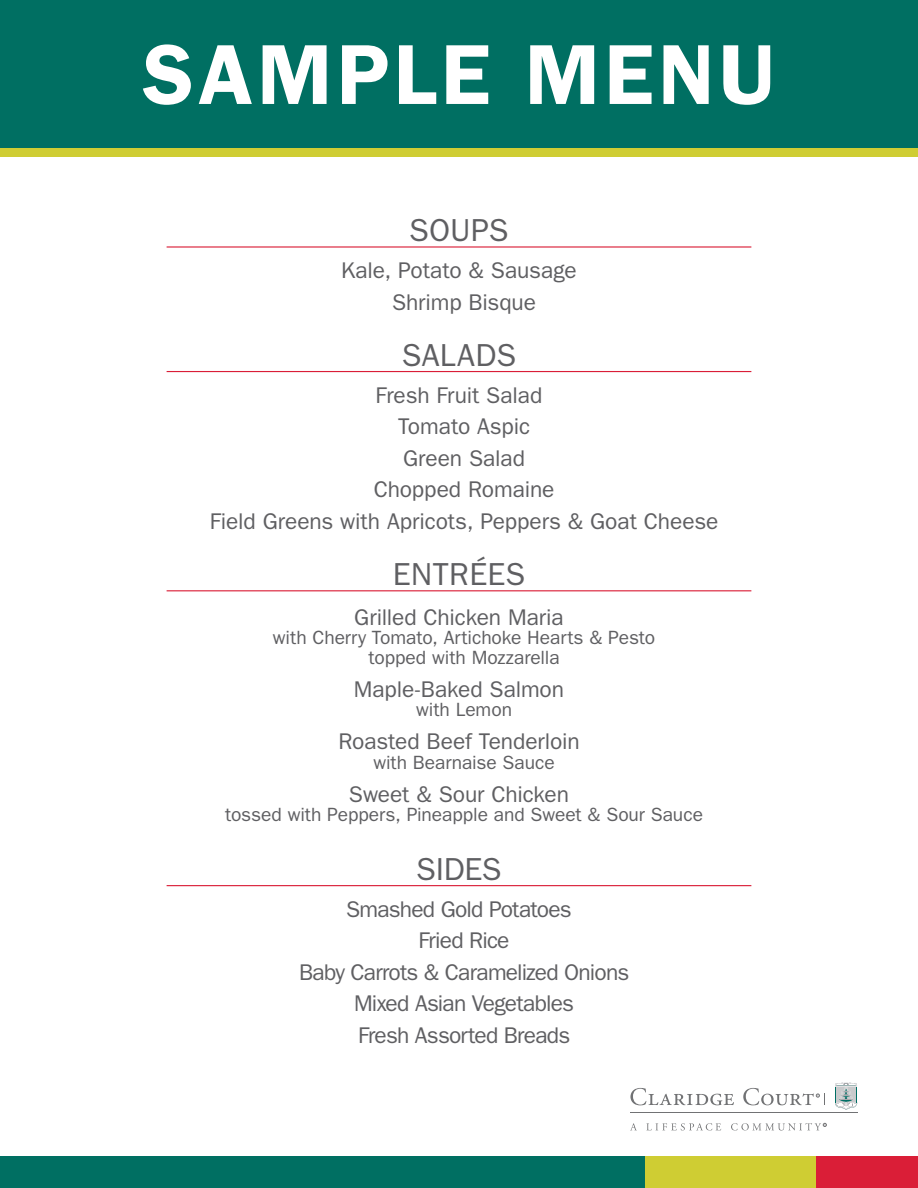
<style>
.page{position:relative;width:918px;height:1188px;background:#fff}
.page>*{position:absolute;margin:0;border:0;box-sizing:border-box;transform-origin:0 0}
.t1{font:600 85.5px "ITC Franklin Gothic Std";letter-spacing:.05em;color:#fff}
.t2{font:31.95px "ITC Franklin Gothic Std";letter-spacing:.005em;color:#5f5f62}
.Bullet{font:22.8px/31.5px "ITC Franklin Gothic Std";letter-spacing:-.01em;color:#5f5f62;text-align:center}
.Bullet-2{font:22.8px/31.5px "ITC Franklin Gothic Std";letter-spacing:-.035em;color:#5f5f62;text-align:center}
.Bullet-3{font:19.2px/19.5px "ITC Franklin Gothic Std";color:#5f5f62;text-align:center}
</style>
<div class="page">
<hr style="left:631px;top:1112px;width:227px;height:1px;background:#717274">
<svg style="left:630px;top:1088px;width:104px;height:17px"></svg>
<svg style="left:835px;top:1083px;width:22px;height:27px"></svg>
<svg style="left:743px;top:1088px;width:82px;height:17px"></svg>
<svg style="left:631px;top:1123px;width:5px;height:7px"></svg>
<svg style="left:646px;top:1123px;width:75px;height:7px"></svg>
<svg style="left:731px;top:1123px;width:96px;height:7px"></svg>
<div style="left:0;top:1156px;width:646px;height:32px;background:#006f62"></div>
<div style="left:816px;top:1156px;width:102px;height:32px;background:#da1e37"></div>
<div style="left:646px;top:1156px;width:170px;height:32px;background:#cfcd33"></div>
<div style="left:0;top:0;width:918px;height:148px;background:#006f62"></div>
<div style="left:0;top:148px;width:918px;height:9px;background:#cfcd33"></div>
<hr style="left:167px;top:246px;width:584px;height:2px;background:#da1e37">
<hr style="left:167px;top:371px;width:584px;height:1px;background:#da1e37">
<hr style="left:167px;top:590px;width:584px;height:1px;background:#da1e37">
<hr style="left:167px;top:885px;width:584px;height:1px;background:#da1e37">
<p class="t1" style="left:143px;top:24px;width:634px">SAMPLE MENU</p>
<p class="t2" style="left:409px;top:212px;width:101px">SOUPS</p>
<p class="Bullet" style="left:341px;top:255px;width:237px">Kale, Potato &amp; Sausage<br>Shrimp Bisque</p>
<p class="t2" style="left:402px;top:337px;width:116px">SALADS</p>
<p class="Bullet" style="left:210px;top:379px;width:510px">Fresh Fruit Salad<br>Tomato Aspic<br>Green Salad<br>Chopped Romaine<br>Field Greens with Apricots, Peppers &amp; Goat Cheese</p>
<p class="t2" style="left:393px;top:556px;width:134px">ENTRÉES</p>
<p class="Bullet" style="left:354px;top:602px;width:211px">Grilled Chicken Maria</p>
<p class="Bullet-3" style="left:273px;top:628px;width:384px">with Cherry Tomato, Artichoke Hearts &amp; Pesto topped with Mozzarella</p>
<p class="Bullet" style="left:354px;top:674px;width:212px">Maple-Baked Salmon</p>
<p class="Bullet-3" style="left:416px;top:700px;width:97px">with Lemon</p>
<p class="Bullet" style="left:338px;top:726px;width:243px">Roasted Beef Tenderloin</p>
<p class="Bullet-3" style="left:373px;top:753px;width:183px">with Bearnaise Sauce</p>
<p class="Bullet" style="left:349px;top:779px;width:222px">Sweet &amp; Sour Chicken</p>
<p class="Bullet-3" style="left:225px;top:805px;width:479px">tossed with Peppers, Pineapple and Sweet &amp; Sour Sauce</p>
<p class="t2" style="left:416px;top:851px;width:87px">SIDES</p>
<p class="Bullet-2" style="left:299px;top:893px;width:332px">Smashed Gold Potatoes<br>Fried Rice<br>Baby Carrots &amp; Caramelized Onions<br>Mixed Asian Vegetables<br>Fresh Assorted Breads</p>
</div>
